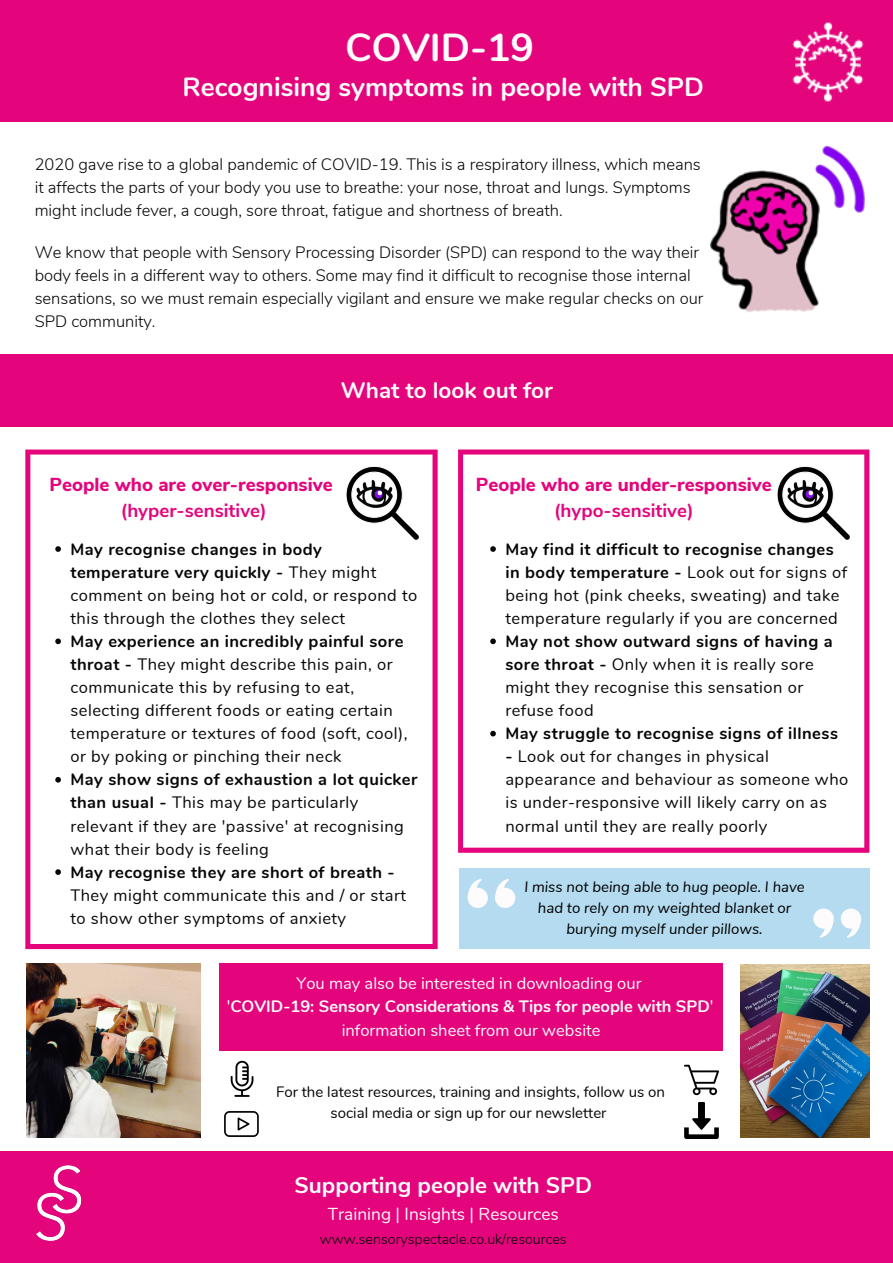
<style>
.page{position:relative;width:893px;height:1263px;background:#fff}
.page>*{position:absolute;margin:0;border:0;box-sizing:border-box;transform-origin:0 0}
.t1{font:700 39px "Nunito";color:#fdfbfb}
.t2{font:700 26.25px "Nunito";color:#fdfbfb}
.t3{font:700 22.5px "Nunito Sans";color:#fdfbfb}
.t4{font:700 22.5px "Nunito";color:#fdfbfb}
.t5{font:800 18.75px "Nunito Sans";color:#e4047c}
.t6{font:700 18.75px "Nunito Sans";color:#e4047c}
.t7{font:17.25px "Nunito";color:#fdfbfb}
.t8{font:16.5px/23.1px "Nunito";letter-spacing:.03em;color:#060507}
.t9{font:300 16.5px/23.1px "Nunito";color:#060507}
.t10{font:16.5px "Nunito";color:#fdfbfb}
.t11{font:700 16.5px "Nunito";color:#fdfbfb}
.t12{font:700 16.5px "Nunito";letter-spacing:.03em;color:#060507}
.t13{font:italic 15px/20.9px "Nunito Sans";color:#000;text-align:center}
.t14{font:15px "Nunito";color:#060507}
.t15{font:300 14.25px "Nunito";color:#060507}
.s1{font-weight:700}
.s2{font-weight:400}
</style>
<div class="page">
<div style="left:0;top:0;width:893px;height:122px;background:#e4047c"></div>
<svg style="left:25px;top:449px;width:413px;height:500px"></svg>
<div style="left:0;top:1151px;width:893px;height:112px;background:#e4047c"></div>
<img style="left:36px;top:1165px;width:46px;height:76px">
<img style="left:710px;top:145px;width:155px;height:167px">
<svg style="left:55px;top:546px;width:6px;height:6px"></svg>
<svg style="left:55px;top:638px;width:6px;height:6px"></svg>
<svg style="left:55px;top:777px;width:6px;height:5px"></svg>
<svg style="left:55px;top:869px;width:6px;height:6px"></svg>
<div style="left:459px;top:868px;width:410px;height:81px;background:#b4dbef"></div>
<svg style="left:467px;top:879px;width:21px;height:29px"></svg>
<svg style="left:495px;top:879px;width:20px;height:29px"></svg>
<svg style="left:841px;top:908px;width:20px;height:30px"></svg>
<svg style="left:813px;top:908px;width:20px;height:30px"></svg>
<svg style="left:458px;top:449px;width:411px;height:404px"></svg>
<div style="left:0;top:354px;width:893px;height:73px;background:#e4047c"></div>
<img style="left:346px;top:467px;width:73px;height:72px">
<img style="left:777px;top:467px;width:73px;height:72px">
<img style="left:224px;top:1060px;width:35px;height:77px">
<img style="left:684px;top:1064px;width:35px;height:32px">
<img style="left:684px;top:1103px;width:35px;height:35px">
<img style="left:740px;top:965px;width:129px;height:172px">
<img style="left:26px;top:963px;width:175px;height:175px">
<div style="left:219px;top:963px;width:504px;height:88px;background:#e4047c"></div>
<svg style="left:490px;top:546px;width:6px;height:6px"></svg>
<svg style="left:490px;top:638px;width:6px;height:6px"></svg>
<svg style="left:490px;top:731px;width:6px;height:5px"></svg>
<img style="left:792px;top:22px;width:72px;height:80px">
<p class="t1" style="left:345px;top:22px;width:190px">COVID-19</p>
<p class="t2" style="left:183px;top:70px;width:523px">Recognising symptoms in people with SPD</p>
<p class="t9" style="left:35px;top:153px;width:667px">2020 gave rise to a global pandemic of COVID-19. This is a respiratory illness, which means it affects the parts of your body you use to breathe: your nose, throat and lungs. Symptoms might include fever, a cough, sore throat, fatigue and shortness of breath.</p>
<p class="t9" style="left:35px;top:241px;width:670px">We know that people with Sensory Processing Disorder (SPD) can respond to the way their body feels in a different way to others. Some may find it difficult to recognise those internal sensations, so we must remain especially vigilant and ensure we make regular checks on our SPD community.</p>
<p class="t4" style="left:341px;top:375px;width:213px">What to look out for</p>
<p class="t5" style="left:49px;top:472px;width:285px">People who are over-responsive</p>
<p class="t6" style="left:121px;top:498px;width:147px">(hyper-sensitive)</p>
<p class="t5" style="left:476px;top:472px;width:297px">People who are under-responsive</p>
<p class="t6" style="left:554px;top:498px;width:141px">(hypo-sensitive)</p>
<p class="t8" style="left:70px;top:538px;width:348px"><span class="s1">May recognise changes in body temperature very quickly -</span> They might comment on being hot or cold, or respond to this through the clothes they select</p>
<p class="t8" style="left:70px;top:630px;width:339px"><span class="s1">May experience an incredibly painful sore throat -</span> They might describe this pain, or communicate this by refusing to eat, selecting different foods or eating certain temperature or textures of food (soft, cool), or by poking or pinching their neck</p>
<p class="t8" style="left:70px;top:768px;width:349px"><span class="s1">May show signs of exhaustion a lot quicker than usual -</span> This may be particularly relevant if they are 'passive' at recognising what their body is feeling</p>
<p class="t8" style="left:70px;top:861px;width:337px"><span class="s1">May recognise they are short of breath -<br></span>They might communicate this and / or start to show other symptoms of anxiety</p>
<p class="t8" style="left:505px;top:538px;width:343px"><span class="s1">May find it difficult to recognise changes in body temperature -</span> Look out for signs of being hot (pink cheeks, sweating) and take temperature regularly if you are concerned</p>
<p class="t8" style="left:505px;top:630px;width:329px"><span class="s1">May not show outward signs of having a sore throat -</span> Only when it is really sore might they recognise this sensation or refuse food</p>
<p class="t12" style="left:505px;top:722px;width:334px">May struggle to recognise signs of illness</p>
<p class="t8" style="left:505px;top:745px;width:344px"><span class="s1">-</span> Look out for changes in physical appearance and behaviour as someone who is under-responsive will likely carry on as normal until they are really poorly</p>
<p class="t13" style="left:524px;top:877px;width:282px">I miss not being able to hug people. I have had to rely on my weighted blanket or burying myself under pillows.</p>
<p class="t10" style="left:296px;top:973px;width:346px">You may also be interested in downloading our</p>
<p class="t11" style="left:227px;top:996px;width:488px"><span class="s2">'</span>COVID-19: Sensory Considerations &amp; Tips for people with SPD<span class="s2">'</span></p>
<p class="t10" style="left:342px;top:1019px;width:260px">information sheet from our website</p>
<p class="t14" style="left:276px;top:1082px;width:390px">For the latest resources, training and insights, follow us on</p>
<p class="t14" style="left:330px;top:1103px;width:277px">social media or sign up for our newsletter</p>
<p class="t3" style="left:294px;top:1170px;width:299px">Supporting people with SPD</p>
<p class="t7" style="left:328px;top:1202px;width:232px">Training | Insights | Resources</p>
<p class="t15" style="left:320px;top:1229px;width:248px">www.sensoryspectacle.co.uk/resources</p>
</div>
